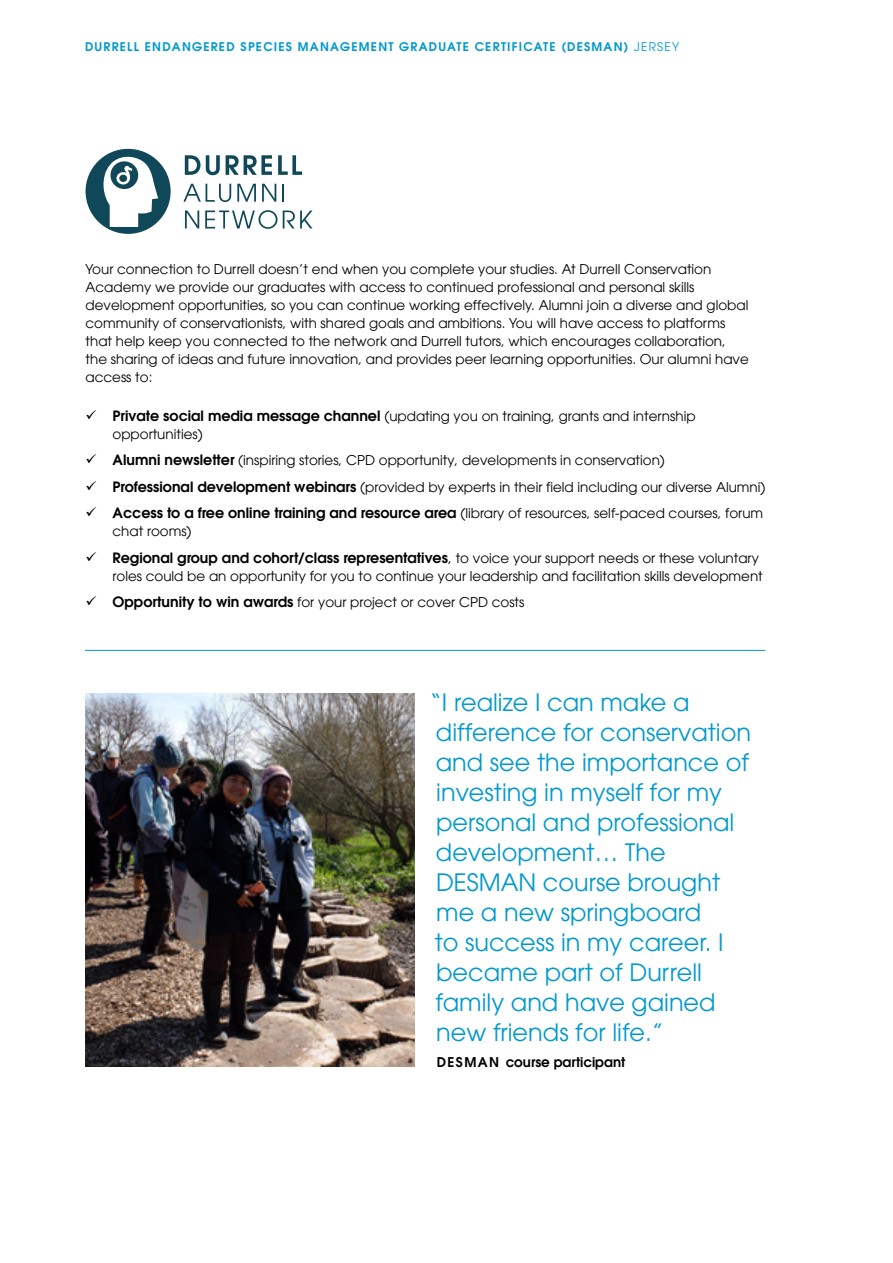
<style>
.page{position:relative;width:893px;height:1263px;background:#fff}
.page>*{position:absolute;margin:0;border:0;box-sizing:border-box;transform-origin:0 0}
.t1{font:24px/30px "Avant Garde Gothic ITCW01 Bk";color:#0099cd}
.t2{font:14.25px "Avant Garde Gothic ITCW01 Dm";color:#000}
.t3{font:13.5px/18px "Avant Garde Gothic ITCW01 Bk";color:#000}
.t4{font:13.5px "Avant Garde Gothic ITCW01 Dm";color:#000}
.t5{font:12px "Avant Garde Gothic ITCW01 Dm";letter-spacing:.1em;color:#0099cd}
.s1{font-family:"Avant Garde Gothic ITCW01 Bk"}
.s2{font-family:"Avant Garde Gothic ITCW01 Dm";font-size:14.25px}
.s3{font-family:"Avant Garde Gothic ITCW01 Bk";font-size:13.5px}
</style>
<div class="page">
<img style="left:85px;top:693px;width:330px;height:373px">
<hr style="left:85px;top:650px;width:680px;height:1px;background:#0099cd">
<svg style="left:185px;top:155px;width:35px;height:20px"></svg>
<svg style="left:226px;top:155px;width:46px;height:20px"></svg>
<svg style="left:278px;top:155px;width:24px;height:20px"></svg>
<svg style="left:183px;top:184px;width:48px;height:18px"></svg>
<svg style="left:237px;top:184px;width:19px;height:18px"></svg>
<svg style="left:262px;top:184px;width:14px;height:18px"></svg>
<svg style="left:282px;top:184px;width:2px;height:18px"></svg>
<svg style="left:185px;top:211px;width:14px;height:17px"></svg>
<svg style="left:205px;top:210px;width:107px;height:19px"></svg>
<svg style="left:86px;top:149px;width:85px;height:85px"></svg>
<p class="t5" style="left:85px;top:39px;width:596px">DURRELL ENDANGERED SPECIES MANAGEMENT GRADUATE CERTIFICATE (DESMAN) <span class="s1">JERSEY</span></p>
<p class="t3" style="left:86px;top:260px;width:665px">Your connection to Durrell doesn’t end when you complete your studies. At Durrell Conservation Academy we provide our graduates with access to continued professional and personal skills development opportunities, so you can continue working effectively. Alumni join a diverse and global community of conservationists, with shared goals and ambitions. You will have access to platforms that help keep you connected to the network and Durrell tutors, which encourages collaboration, the sharing of ideas and future innovation, and provides peer learning opportunities. Our alumni have access to:</p>
<p class="t3" style="left:113px;top:407px;width:584px;text-indent:-27px">✓ <span class="s2">Private social media message channel</span> (updating you on training, grants and internship opportunities)</p>
<p class="t3" style="left:86px;top:451px;width:581px">✓ <span class="s2">Alumni newsletter</span> (inspiring stories, CPD opportunity, developments in conservation)</p>
<p class="t3" style="left:86px;top:478px;width:681px">✓ <span class="s2">Professional development webinars</span> (provided by experts in their field including our diverse Alumni)</p>
<p class="t3" style="left:113px;top:504px;width:652px;text-indent:-27px">✓ <span class="s2">Access to a free online training and resource area</span> (library of resources, self-paced courses, forum chat rooms)</p>
<p class="t2" style="left:86px;top:548px;width:675px">✓ Regional group and cohort/class representatives<span class="s1">,</span> <span class="s3">to voice your support needs or these voluntary</span></p>
<p class="t3" style="left:113px;top:567px;width:652px">roles could be an opportunity for you to continue your leadership and facilitation skills development</p>
<p class="t3" style="left:86px;top:593px;width:440px">✓ <span class="s2">Opportunity to win awards</span> for your project or cover CPD costs</p>
<p class="t1" style="left:430px;top:687px;width:323px">“I realize I can make a difference for conservation and see the importance of investing in myself for my personal and professional development… The<br>DESMAN course brought me a new springboard<br>to success in my career. I became part of Durrell family and have gained new friends for life.”</p>
<p class="t4" style="left:437px;top:1053px;width:190px">DESMAN course participant</p>
</div>
